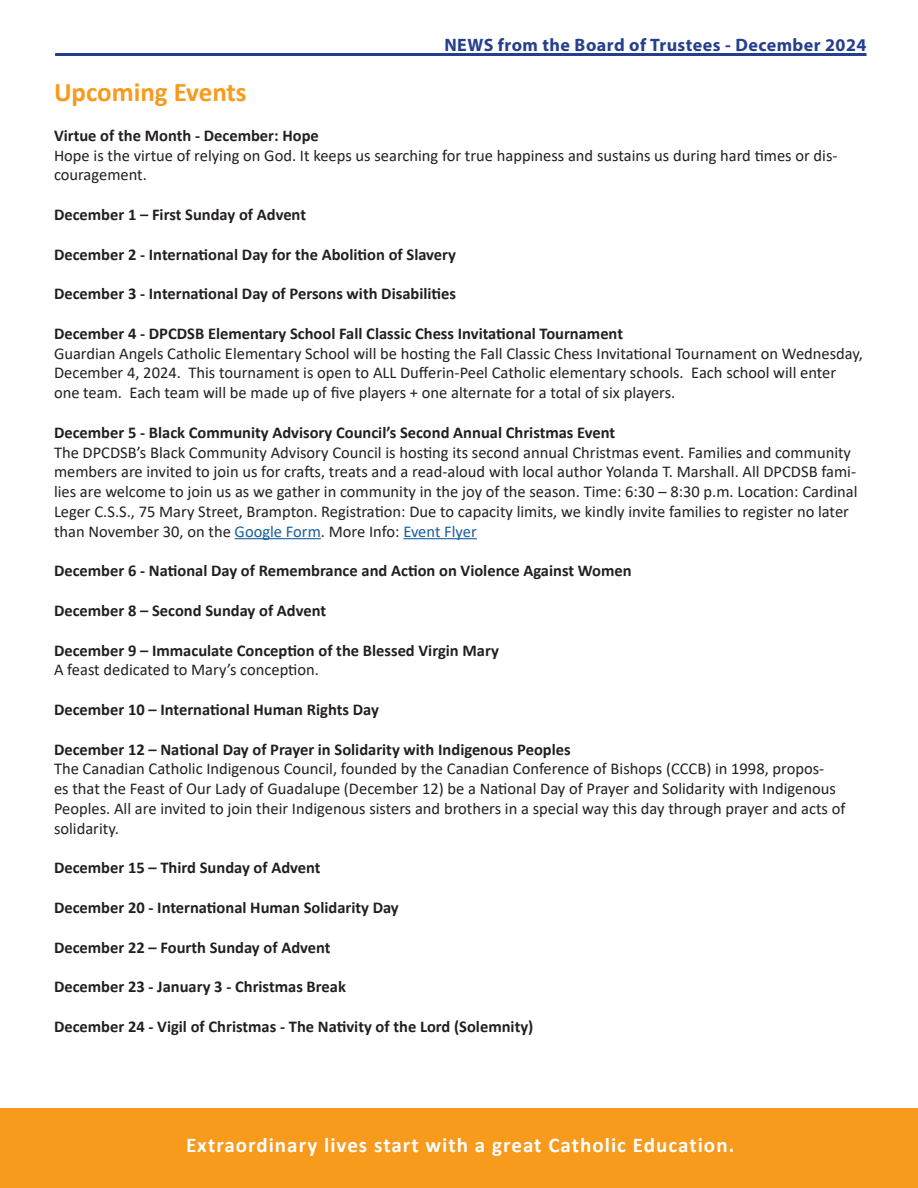
<style>
.page{position:relative;width:918px;height:1188px;background:#fff}
.page>*{position:absolute;margin:0;border:0;box-sizing:border-box;transform-origin:0 0}
.t1{font:700 27px "Calibri";color:#f89a1c}
.t2{font:700 21px "Calibri";letter-spacing:.05em;color:#fff}
.t3{font:700 18px "Myriad Pro";letter-spacing:.025em;color:#253f8e}
.t4{font:16.5px/19.8px "Calibri";color:#231f20}
.t5{font:700 16.5px "Calibri";color:#231f20}
.s1{color:#175d9e}
</style>
<div class="page">
<hr style="left:235px;top:538px;width:86px;height:1px;background:#175d9e">
<hr style="left:403px;top:538px;width:74px;height:1px;background:#175d9e">
<hr style="left:55px;top:53px;width:812px;height:3px;background:#253f8e">
<div style="left:0;top:1108px;width:918px;height:80px;background:#f89a1c"></div>
<p class="t3" style="left:444px;top:33px;width:424px">NEWS from the Board of Trustees - December 2024</p>
<p class="t1" style="left:54px;top:73px;width:194px">Upcoming Events</p>
<p class="t5" style="left:54px;top:124px;width:266px">Virtue of the Month - December: Hope</p>
<p class="t4" style="left:54px;top:145px;width:785px">Hope is the virtue of relying on God. It keeps us searching for true happiness and sustains us during hard times or dis&shy;couragement.</p>
<p class="t5" style="left:54px;top:203px;width:254px">December 1 – First Sunday of Advent</p>
<p class="t5" style="left:54px;top:243px;width:404px">December 2 - International Day for the Abolition of Slavery</p>
<p class="t5" style="left:54px;top:282px;width:404px">December 3 - International Day of Persons with Disabilities</p>
<p class="t5" style="left:54px;top:322px;width:571px">December 4 - DPCDSB Elementary School Fall Classic Chess Invitational Tournament</p>
<p class="t4" style="left:54px;top:343px;width:810px">Guardian Angels Catholic Elementary School will be hosting the Fall Classic Chess Invitational Tournament on Wednesday,<br>December 4, 2024. This tournament is open to ALL Dufferin-Peel Catholic elementary schools. Each school will enter one team. Each team will be made up of five players + one alternate for a total of six players.</p>
<p class="t5" style="left:54px;top:421px;width:563px">December 5 - Black Community Advisory Council’s Second Annual Christmas Event</p>
<p class="t4" style="left:54px;top:442px;width:805px">The DPCDSB’s Black Community Advisory Council is hosting its second annual Christmas event. Families and community members are invited to join us for crafts, treats and a read-aloud with local author Yolanda T. Marshall. All DPCDSB fami&shy;lies are welcome to join us as we gather in community in the joy of the season. Time: 6:30 – 8:30 p.m. Location: Cardinal Leger C.S.S., 75 Mary Street, Brampton. Registration: Due to capacity limits, we kindly invite families to register no later than November 30, on the <span class="s1">Google Form</span>. More Info: <span class="s1">Event Flyer</span></p>
<p class="t5" style="left:54px;top:559px;width:579px">December 6 - National Day of Remembrance and Action on Violence Against Women</p>
<p class="t5" style="left:54px;top:599px;width:274px">December 8 – Second Sunday of Advent</p>
<p class="t5" style="left:54px;top:639px;width:446px">December 9 – Immaculate Conception of the Blessed Virgin Mary</p>
<p class="t4" style="left:54px;top:660px;width:267px">A feast dedicated to Mary’s conception.</p>
<p class="t5" style="left:54px;top:698px;width:326px">December 10 – International Human Rights Day</p>
<p class="t5" style="left:54px;top:738px;width:518px">December 12 – National Day of Prayer in Solidarity with Indigenous Peoples</p>
<p class="t4" style="left:54px;top:759px;width:793px">The Canadian Catholic Indigenous Council, founded by the Canadian Conference of Bishops (CCCB) in 1998, propos-<br>es that the Feast of Our Lady of Guadalupe (December 12) be a National Day of Prayer and Solidarity with Indigenous Peoples. All are invited to join their Indigenous sisters and brothers in a special way this day through prayer and acts of solidarity.</p>
<p class="t5" style="left:54px;top:856px;width:268px">December 15 – Third Sunday of Advent</p>
<p class="t5" style="left:54px;top:896px;width:346px">December 20 - International Human Solidarity Day</p>
<p class="t5" style="left:54px;top:936px;width:278px">December 22 – Fourth Sunday of Advent</p>
<p class="t5" style="left:54px;top:975px;width:293px">December 23 - January 3 - Christmas Break</p>
<p class="t5" style="left:54px;top:1015px;width:481px">December 24 - Vigil of Christmas - The Nativity of the Lord (Solemnity)</p>
<p class="t2" style="left:186px;top:1131px;width:550px">Extraordinary lives start with a great Catholic Education.</p>
</div>
